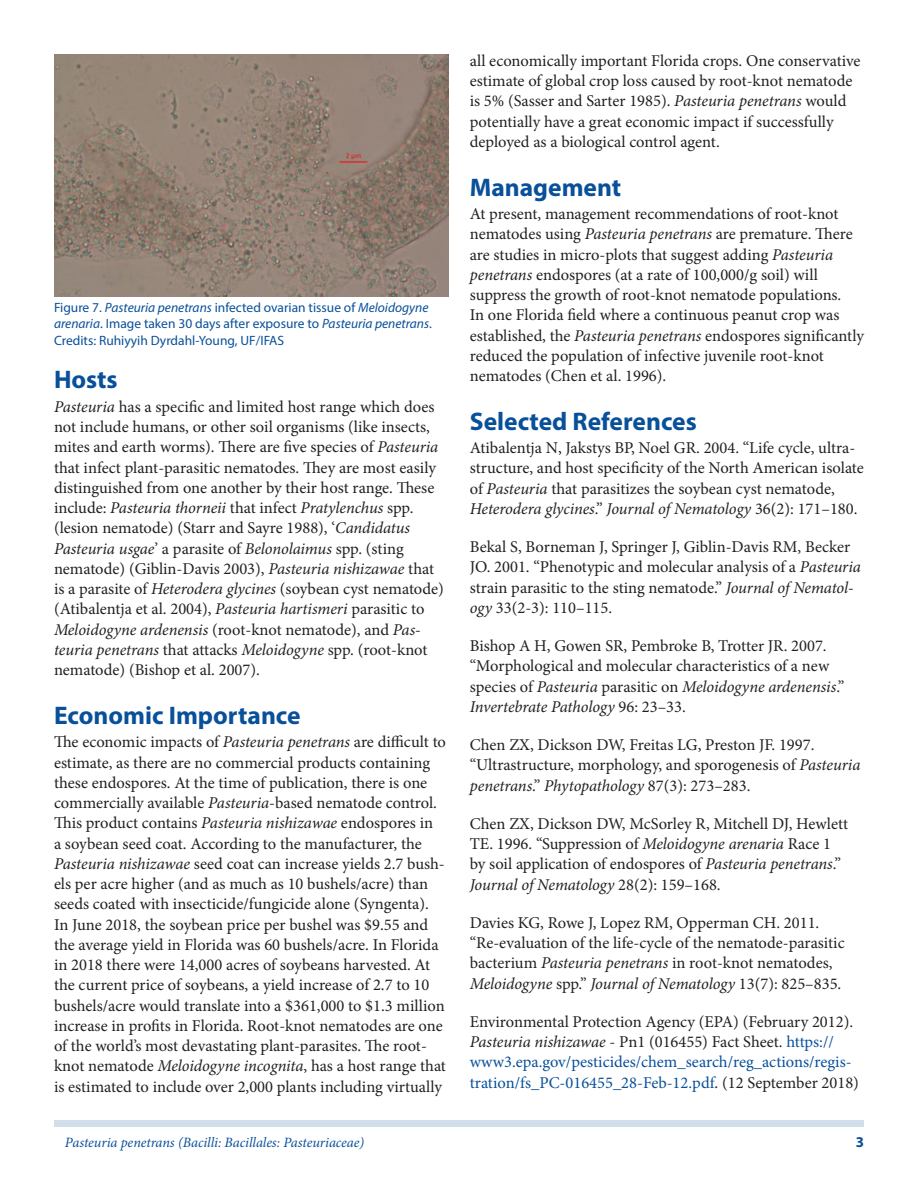
<style>
.page{position:relative;width:918px;height:1188px;background:#fff}
.page>*{position:absolute;margin:0;border:0;box-sizing:border-box;transform-origin:0 0}
.SectionHeading0{font:700 25.5px "Myriad Pro";color:#09509a}
.Paragraph{font:16.5px/20.2px "Minion Pro";color:#231f20}
.Paragraph-2{font:16.5px/20.2px "Minion Pro";color:#09509a}
.t1{font:700 15px "Myriad Pro";color:#09509a}
.RunningTitleItalics{font:italic 14.25px "Minion Pro";letter-spacing:-.005em;color:#09509a}
.FigureCaption{font:13.5px/16.5px "Myriad Pro";color:#09509a}
.s1{font-style:italic}
.s2{color:#231f20}
.s3{font-style:italic;color:#231f20}
</style>
<div class="page">
<div style="left:54px;top:1120px;width:810px;height:7px;background:#d0dfeb"></div>
<img style="left:54px;top:54px;width:394px;height:242px">
<p class="FigureCaption" style="left:54px;top:299px;width:379px">Figure 7. <span class="s1">Pasteuria penetrans</span> infected ovarian tissue of <span class="s1">Meloidogyne arenaria</span>. Image taken 30 days after exposure to <span class="s1">Pasteuria penetrans</span>.</p>
<p class="FigureCaption" style="left:54px;top:332px;width:232px">Credits: Ruhiyyih Dyrdahl-Young, UF/IFAS</p>
<p class="SectionHeading0" style="left:54px;top:363px;width:65px">Hosts</p>
<p class="Paragraph" style="left:54px;top:397px;width:391px"><span class="s1">Pasteuria</span> has a specific and limited host range which does not include humans, or other soil organisms (like insects, mites and earth worms). There are five species of <span class="s1">Pasteuria </span>that infect plant-parasitic nematodes. They are most easily distinguished from one another by their host range. These include: <span class="s1">Pasteuria thorneii</span> that infect <span class="s1">Pratylenchus</span> spp. (lesion nematode) (Starr and Sayre 1988), ‘<span class="s1">Candidatus Pasteuria usgae</span>’ a parasite of <span class="s1">Belonolaimus</span> spp. (sting nematode) (Giblin-Davis 2003), <span class="s1">Pasteuria nishizawae</span> that is a parasite of <span class="s1">Heterodera glycines</span> (soybean cyst nematode) (Atibalentja et al. 2004), <span class="s1">Pasteuria hartismeri</span> parasitic to <span class="s1">Meloidogyne ardenensis</span> (root-knot nematode), and <span class="s1">Pas&shy;teuria penetrans</span> that attacks <span class="s1">Meloidogyne</span> spp. (root-knot nematode) (Bishop et al. 2007).</p>
<p class="SectionHeading0" style="left:54px;top:699px;width:248px">Economic Importance</p>
<p class="Paragraph" style="left:54px;top:732px;width:394px">The economic impacts of <span class="s1">Pasteuria penetrans</span> are difficult to estimate, as there are no commercial products containing these endospores. At the time of publication, there is one commercially available <span class="s1">Pasteuria</span>-based nematode control.<br>This product contains <span class="s1">Pasteuria nishizawae</span> endospores in<br>a soybean seed coat. According to the manufacturer, the <span class="s1">Pasteuria nishizawae</span> seed coat can increase yields 2.7 bush&shy;els per acre higher (and as much as 10 bushels/acre) than seeds coated with insecticide/fungicide alone (Syngenta).<br>In June 2018, the soybean price per bushel was $9.55 and the average yield in Florida was 60 bushels/acre. In Florida in 2018 there were 14,000 acres of soybeans harvested. At the current price of soybeans, a yield increase of 2.7 to 10 bushels/acre would translate into a $361,000 to $1.3 million increase in profits in Florida. Root-knot nematodes are one of the world’s most devastating plant-parasites. The root&shy;knot nematode <span class="s1">Meloidogyne incognita</span>, has a host range that is estimated to include over 2,000 plants including virtually</p>
<p class="Paragraph" style="left:470px;top:51px;width:392px">all economically important Florida crops. One conservative estimate of global crop loss caused by root-knot nematode is 5% (Sasser and Sarter 1985). <span class="s1">Pasteuria penetrans</span> would potentially have a great economic impact if successfully deployed as a biological control agent.</p>
<p class="SectionHeading0" style="left:470px;top:170px;width:153px">Management</p>
<p class="Paragraph" style="left:470px;top:204px;width:396px">At present, management recommendations of root-knot nematodes using <span class="s1">Pasteuria penetrans</span> are premature. There are studies in micro-plots that suggest adding <span class="s1">Pasteuria penetrans</span> endospores (at a rate of 100,000/g soil) will suppress the growth of root-knot nematode populations.<br>In one Florida field where a continuous peanut crop was established, the <span class="s1">Pasteuria penetrans</span> endospores significantly reduced the population of infective juvenile root-knot nematodes (Chen et al. 1996).</p>
<p class="SectionHeading0" style="left:470px;top:404px;width:228px">Selected References</p>
<p class="Paragraph" style="left:470px;top:438px;width:396px">Atibalentja N, Jakstys BP, Noel GR. 2004. “Life cycle, ultra&shy;structure, and host specificity of the North American isolate of <span class="s1">Pasteuria</span> that parasitizes the soybean cyst nematode, <span class="s1">Heterodera glycines</span>.” <span class="s1">Journal of Nematology</span> 36(2): 171–180.</p>
<p class="Paragraph" style="left:470px;top:537px;width:393px">Bekal S, Borneman J, Springer J, Giblin-Davis RM, Becker JO. 2001. “Phenotypic and molecular analysis of a <span class="s1">Pasteuria </span>strain parasitic to the sting nematode.” <span class="s1">Journal of Nematol&shy;ogy</span> 33(2-3): 110–115.</p>
<p class="Paragraph" style="left:470px;top:636px;width:376px">Bishop A H, Gowen SR, Pembroke B, Trotter JR. 2007. “Morphological and molecular characteristics of a new species of <span class="s1">Pasteuria</span> parasitic on <span class="s1">Meloidogyne ardenensis</span>.” <span class="s1">Invertebrate Pathology</span> 96: 23–33.</p>
<p class="Paragraph" style="left:470px;top:735px;width:392px">Chen ZX, Dickson DW, Freitas LG, Preston JF. 1997. “Ultrastructure, morphology, and sporogenesis of <span class="s1">Pasteuria penetrans</span>.” <span class="s1">Phytopathology</span> 87(3): 273–283.</p>
<p class="Paragraph" style="left:470px;top:814px;width:380px">Chen ZX, Dickson DW, McSorley R, Mitchell DJ, Hewlett TE. 1996. “Suppression of <span class="s1">Meloidogyne arenaria</span> Race 1 by soil application of endospores of <span class="s1">Pasteuria penetrans</span>.” <span class="s1">Journal of Nematology</span> 28(2): 159–168.</p>
<p class="Paragraph" style="left:470px;top:913px;width:376px">Davies KG, Rowe J, Lopez RM, Opperman CH. 2011. “Re-evaluation of the life-cycle of the nematode-parasitic bacterium <span class="s1">Pasteuria penetrans</span> in root-knot nematodes, <span class="s1">Meloidogyne</span> spp.” <span class="s1">Journal of Nematology</span> 13(7): 825–835.</p>
<p class="Paragraph-2" style="left:470px;top:1012px;width:391px"><span class="s2">Environmental Protection Agency (EPA) (February 2012).<br></span><span class="s3">Pasteuria nishizawae</span> <span class="s2">- Pn1 (016455) Fact Sheet.</span> https:// www3.epa.gov/pesticides/chem_search/reg_actions/regis&shy;tration/fs_PC-016455_28-Feb-12.pdf<span class="s2">. (12 September 2018)</span></p>
<p class="RunningTitleItalics" style="left:65px;top:1133px;width:301px">Pasteuria penetrans (Bacilli: Bacillales: Pasteuriaceae)</p>
<p class="t1" style="left:856px;top:1133px;width:10px">3</p>
</div>
